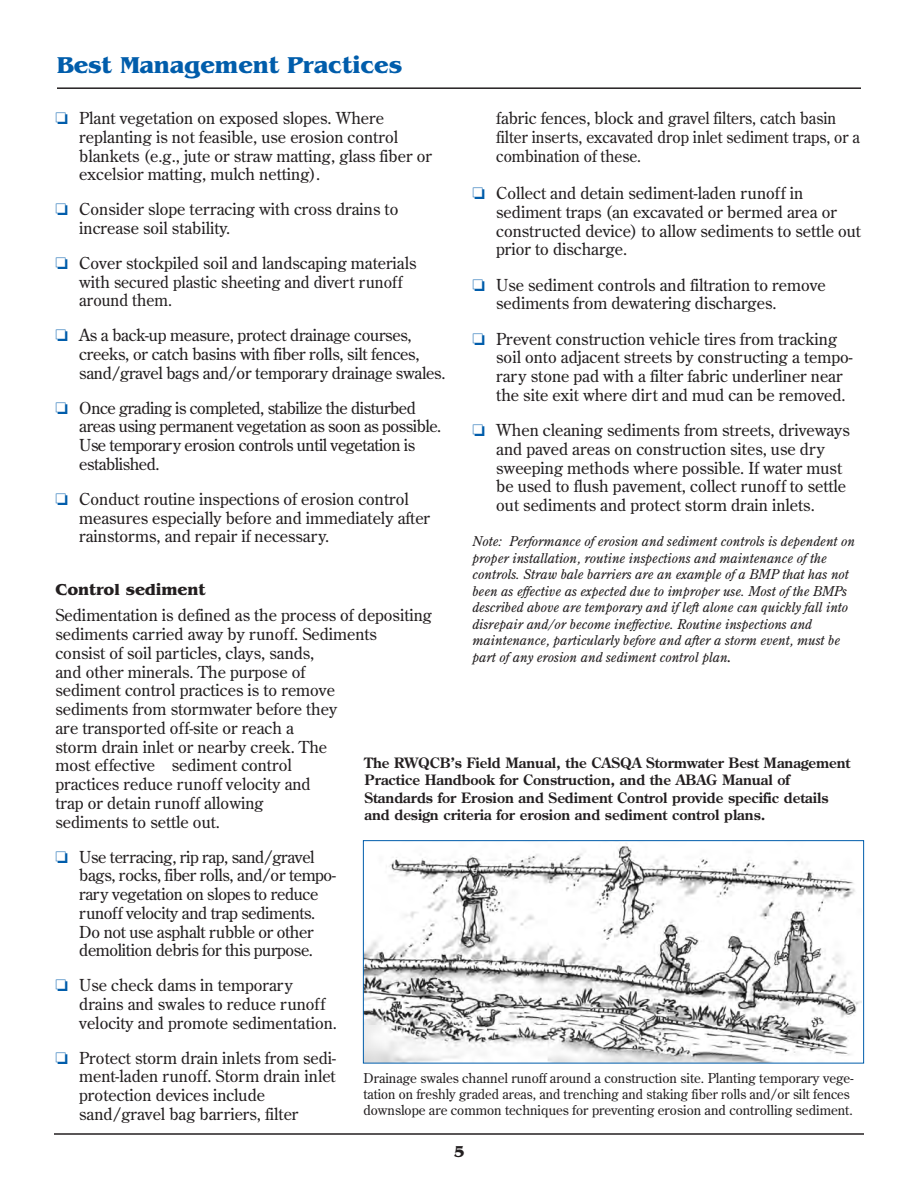
<style>
.page{position:relative;width:918px;height:1188px;background:#fff}
.page>*{position:absolute;margin:0;border:0;box-sizing:border-box;transform-origin:0 0}
.t1{font:700 24px "Benguiat";color:#015dab}
.t2{font:16.5px/18.8px "Century Old Style";color:#231f20}
.t3{font:16.5px/18.8px "Century Old Style";letter-spacing:-.02em;color:#231f20}
.t4{font:16.5px/18.8px "Century Old Style";letter-spacing:-.025em;color:#231f20}
.t5{font:700 16.5px "Benguiat";color:#231f20}
.t6{font:700 14.25px/17.1px "Century Old Style";color:#231f20}
.t7{font:italic 13.5px/16.5px "Century Old Style";color:#231f20}
.t8{font:13.5px/16.2px "Century Old Style";color:#231f20}
.s1{color:#015dab}
.s2{font-size:16.5px}
</style>
<div class="page">
<hr style="left:57px;top:87px;width:804px;height:2px;background:#231f20">
<hr style="left:54px;top:1133px;width:810px;height:2px;background:#231f20">
<img style="left:365px;top:843px;width:496px;height:219px">
<div style="left:363px;top:840px;width:501px;height:224px;border:1px solid #015dab"></div>
<h1 class="t1" style="left:57px;top:51px;width:347px">Best Management Practices</h1>
<p class="t2" style="left:496px;top:109px;width:365px">fabric fences, block and gravel filters, catch basin filter inserts, excavated drop inlet sediment traps, or a combination of these.</p>
<p class="t2" style="left:496px;top:184px;width:366px;text-indent:-24px"><span class="s1">❏</span> Collect and detain sediment-laden runoff in sediment traps (an excavated or bermed area or constructed device) to allow sediments to settle out prior to discharge.</p>
<p class="t2" style="left:496px;top:276px;width:331px;text-indent:-24px"><span class="s1">❏</span> Use sediment controls and filtration to remove sediments from dewatering discharges.</p>
<p class="t2" style="left:496px;top:330px;width:358px;text-indent:-24px"><span class="s1">❏</span> Prevent construction vehicle tires from tracking soil onto adjacent streets by constructing a tempo&shy;rary stone pad with a filter fabric underliner near the site exit where dirt and mud can be removed.</p>
<p class="t2" style="left:496px;top:421px;width:355px;text-indent:-24px"><span class="s1">❏</span> When cleaning sediments from streets, driveways and paved areas on construction sites, use dry sweeping methods where possible. If water must be used to flush pavement, collect runoff to settle out sediments and protect storm drain inlets.</p>
<p class="t7" style="left:472px;top:533px;width:384px">Note: Performance of erosion and sediment controls is dependent on proper installation, routine inspections and maintenance of the controls. Straw bale barriers are an example of a BMP that has not been as effective as expected due to improper use. Most of the BMPs described above are temporary and if left alone can quickly fall into disrepair and/or become ineffective. Routine inspections and maintenance, particularly before and after a storm event, must be part of any erosion and sediment control plan<span class="s2">.</span></p>
<p class="t2" style="left:79px;top:109px;width:354px;text-indent:-24px"><span class="s1">❏</span> Plant vegetation on exposed slopes. Where replanting is not feasible, use erosion control blankets (e.g., jute or straw matting, glass fiber or excelsior matting, mulch netting).</p>
<p class="t2" style="left:79px;top:200px;width:321px;text-indent:-24px"><span class="s1">❏</span> Consider slope terracing with cross drains to increase soil stability.</p>
<p class="t2" style="left:79px;top:254px;width:339px;text-indent:-24px"><span class="s1">❏</span> Cover stockpiled soil and landscaping materials with secured plastic sheeting and divert runoff around them.</p>
<p class="t2" style="left:79px;top:326px;width:368px;text-indent:-24px"><span class="s1">❏</span> As a back-up measure, protect drainage courses, creeks, or catch basins with fiber rolls, silt fences, sand/gravel bags and/or temporary drainage swales.</p>
<p class="t4" style="left:79px;top:399px;width:364px;text-indent:-24px"><span class="s1">❏</span> Once grading is completed, stabilize the disturbed areas using permanent vegetation as soon as possible.<br>Use temporary erosion controls until vegetation is established.</p>
<p class="t2" style="left:79px;top:490px;width:352px;text-indent:-24px"><span class="s1">❏</span> Conduct routine inspections of erosion control measures especially before and immediately after rainstorms, and repair if necessary.</p>
<p class="t5" style="left:56px;top:580px;width:152px">Control sediment</p>
<p class="t2" style="left:56px;top:606px;width:378px">Sedimentation is defined as the process of depositing sediments carried away by runoff. Sediments<br>consist of soil particles, clays, sands,<br>and other minerals. The purpose of<br>sediment control practices is to remove<br>sediments from stormwater before they<br>are transported off-site or reach a<br>storm drain inlet or nearby creek. The<br>most effective sediment control<br>practices reduce runoff velocity and<br>trap or detain runoff allowing<br>sediments to settle out.</p>
<p class="t3" style="left:79px;top:847px;width:258px;text-indent:-24px"><span class="s1">❏</span> Use terracing, rip rap, sand/gravel bags, rocks, fiber rolls, and/or tempo&shy;rary vegetation on slopes to reduce runoff velocity and trap sediments.<br>Do not use asphalt rubble or other demolition debris for this purpose.</p>
<p class="t2" style="left:79px;top:976px;width:259px;text-indent:-24px"><span class="s1">❏</span> Use check dams in temporary drains and swales to reduce runoff velocity and promote sedimentation.</p>
<p class="t2" style="left:79px;top:1048px;width:258px;text-indent:-24px"><span class="s1">❏</span> Protect storm drain inlets from sedi&shy;ment-laden runoff. Storm drain inlet protection devices include sand/gravel bag barriers, filter</p>
<p class="t6" style="left:365px;top:755px;width:487px">The RWQCB’s Field Manual, the CASQA Stormwater Best Management Practice Handbook for Construction, and the ABAG Manual of Standards for Erosion and Sediment Control provide specific details and design criteria for erosion and sediment control plans.</p>
<p class="t8" style="left:363px;top:1070px;width:492px">Drainage swales channel runoff around a construction site. Planting temporary vege&shy;tation on freshly graded areas, and trenching and staking fiber rolls and/or silt fences downslope are common techniques for preventing erosion and controlling sediment.</p>
<p class="t5" style="left:453px;top:1141px;width:13px">5</p>
</div>
